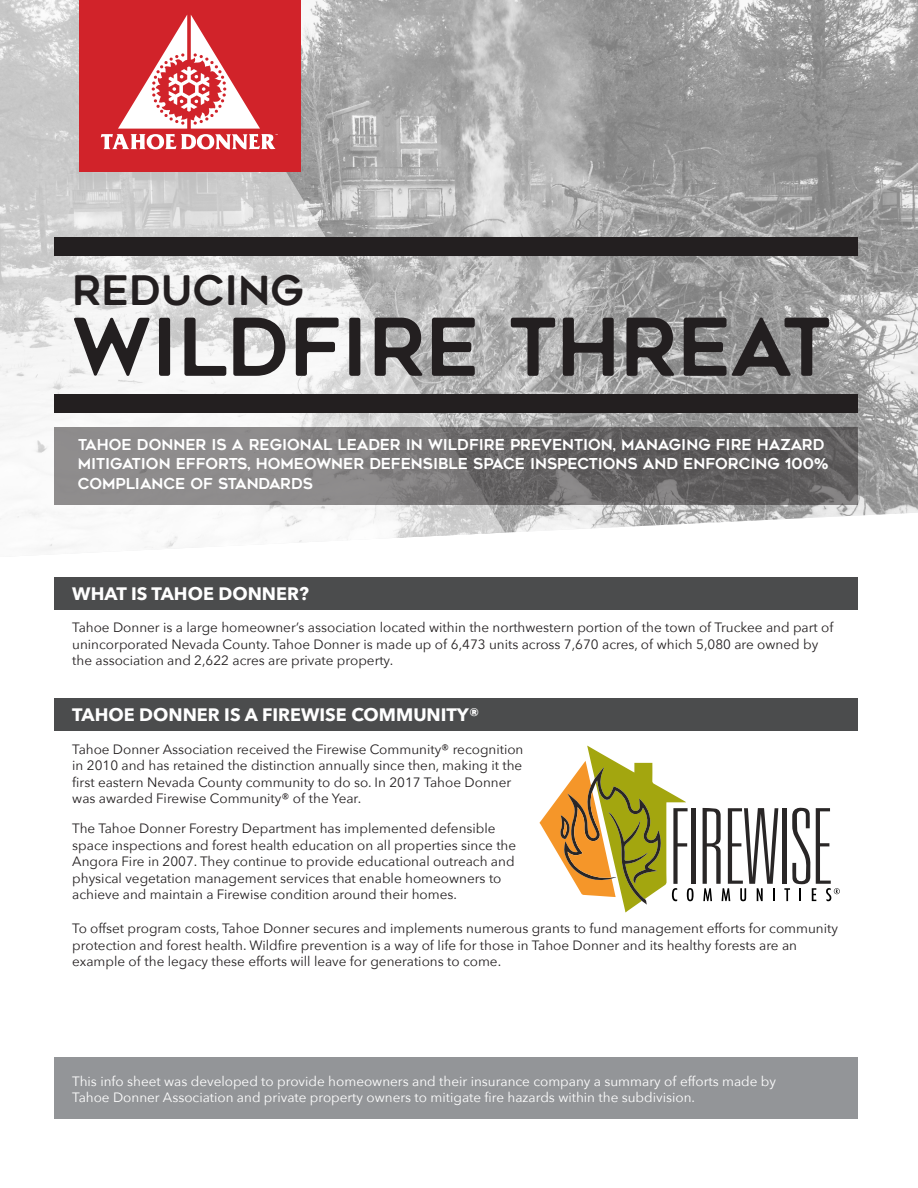
<style>
.page{position:relative;width:918px;height:1188px;background:#fff}
.page>*{position:absolute;margin:0;border:0;box-sizing:border-box;transform-origin:0 0}
.t1{font:79.5px "Geometos Rounded";color:#231f20}
.t2{font:40.5px "Geometos Rounded";color:#231f20}
.t3{font:700 18px "Avenir Next";color:#fff}
.t4{font:15px/19.5px "Geometos Rounded";color:#fff}
.t5{font:13.5px/16.5px "Avenir Next";color:#231f20}
.t6{font:13.5px/16.5px "Avenir Next";color:#fff}
</style>
<div class="page">
<img style="left:505px;top:0;width:413px;height:533px">
<svg style="left:0;top:0;width:505px;height:551px"></svg>
<div style="left:79px;top:0;width:221px;height:171px;background:#d1232a"></div>
<svg style="left:101px;top:15px;width:177px;height:134px"></svg>
<div style="left:55px;top:237px;width:803px;height:19px;background:#231f20"></div>
<div style="left:55px;top:395px;width:803px;height:18px;background:#231f20"></div>
<svg style="left:55px;top:427px;width:803px;height:77px;background:#767474"></svg>
<div style="left:55px;top:577px;width:803px;height:33px;background:#4b4c4d"></div>
<div style="left:55px;top:698px;width:803px;height:33px;background:#4b4c4d"></div>
<hr style="left:691px;top:808px;width:4px;height:76px;background:#292626">
<div style="left:782px;top:808px;width:5px;height:76px;background:#292626"></div>
<svg style="left:540px;top:746px;width:154px;height:166px"></svg>
<svg style="left:703px;top:808px;width:75px;height:93px"></svg>
<svg style="left:784px;top:808px;width:56px;height:93px"></svg>
<div style="left:55px;top:1057px;width:803px;height:62px;background:#939598"></div>
<p class="t2" style="left:72px;top:268px;width:233px">REDUCING</p>
<p class="t1" style="left:72px;top:303px;width:759px">WILDFIRE THREAT</p>
<p class="t4" style="left:78px;top:435px;width:752px">TAHOE DONNER IS A REGIONAL LEADER IN WILDFIRE PREVENTION, MANAGING FIRE HAZARD<br>MITIGATION EFFORTS, HOMEOWNER DEFENSIBLE SPACE INSPECTIONS AND ENFORCING 100%<br>COMPLIANCE OF STANDARDS</p>
<p class="t3" style="left:72px;top:578px;width:238px">WHAT IS TAHOE DONNER?</p>
<p class="t5" style="left:72px;top:619px;width:763px">Tahoe Donner is a large homeowner’s association located within the northwestern portion of the town of Truckee and part of unincorporated Nevada County. Tahoe Donner is made up of 6,473 units across 7,670 acres, of which 5,080 are owned by the association and 2,622 acres are private property.</p>
<p class="t3" style="left:72px;top:699px;width:409px">TAHOE DONNER IS A FIREWISE COMMUNITY®</p>
<p class="t5" style="left:72px;top:740px;width:453px">Tahoe Donner Association received the Firewise Community® recognition in 2010 and has retained the distinction annually since then, making it the first eastern Nevada County community to do so. In 2017 Tahoe Donner was awarded Firewise Community® of the Year.</p>
<p class="t5" style="left:72px;top:820px;width:445px">The Tahoe Donner Forestry Department has implemented defensible space inspections and forest health education on all properties since the Angora Fire in 2007. They continue to provide educational outreach and physical vegetation management services that enable homeowners to achieve and maintain a Firewise condition around their homes.</p>
<p class="t5" style="left:72px;top:920px;width:767px">To offset program costs, Tahoe Donner secures and implements numerous grants to fund management efforts for community protection and forest health. Wildfire prevention is a way of life for those in Tahoe Donner and its healthy forests are an example of the legacy these efforts will leave for generations to come.</p>
<p class="t6" style="left:72px;top:1072px;width:705px">This info sheet was developed to provide homeowners and their insurance company a summary of efforts made by<br>Tahoe Donner Association and private property owners to mitigate fire hazards within the subdivision.</p>
</div>
